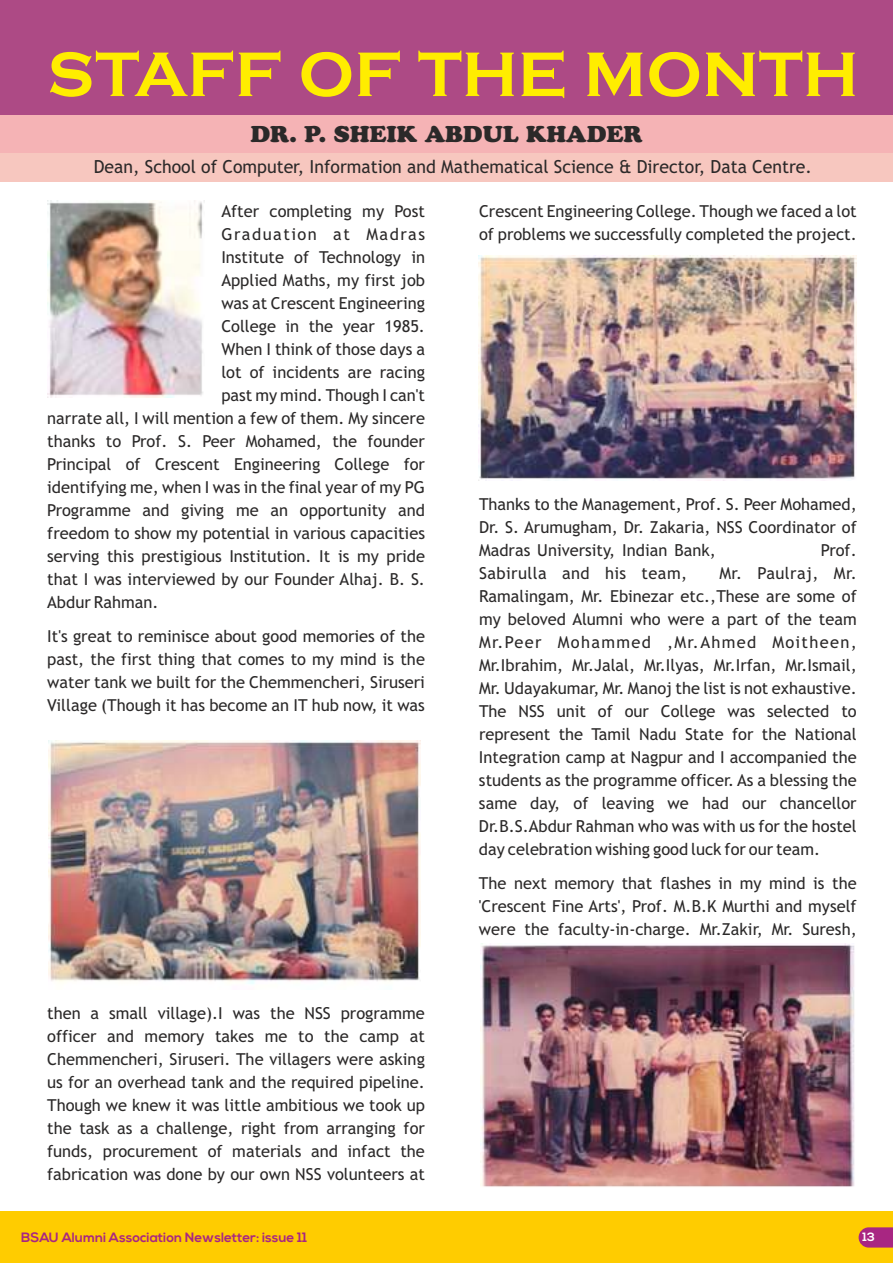
<style>
.page{position:relative;width:893px;height:1263px;background:#fff}
.page>*{position:absolute;margin:0;border:0;box-sizing:border-box;transform-origin:0 0}
.t1{font:700 65.1px "Copperplate Gothic";color:#ffed00}
.t2{font:700 22.65px "Cooper Black Std";color:#2b2929;scale:1.04 1}
.t3{font:18px "Trebuchet MS";color:#2b2929}
.t4{font:16.5px/23px "Trebuchet MS";color:#2b2929;text-align:justify}
.t5{font:16.5px "Trebuchet MS";letter-spacing:.025em;color:#2b2929}
.t6{font:16.5px "Trebuchet MS";letter-spacing:.08em;color:#2b2929}
.t7{font:16.5px "Trebuchet MS";letter-spacing:.09em;color:#2b2929}
.t8{font:700 13.5px "Nexa";color:#a82682}
.t9{font:700 12px "Nexa";color:#fff}
</style>
<div class="page">
<div style="left:0;top:0;width:893px;height:116px;background:#ad4a85"></div>
<div style="left:0;top:116px;width:893px;height:37px;background:#f5b3b5"></div>
<div style="left:0;top:153px;width:893px;height:29px;background:#f7c7bf"></div>
<img style="left:47px;top:201px;width:158px;height:197px">
<img style="left:48px;top:740px;width:373px;height:244px">
<img style="left:479px;top:255px;width:378px;height:226px">
<img style="left:481px;top:944px;width:374px;height:243px">
<div style="left:0;top:1212px;width:893px;height:51px;background:#fc0"></div>
<svg style="left:859px;top:1227px;width:34px;height:20px"></svg>
<h1 class="t1" style="left:47px;top:35px;width:813px">STAFF OF THE MONTH</h1>
<h2 class="t2" style="left:250px;top:126px;width:379px">DR. P. SHEIK ABDUL KHADER</h2>
<p class="t3" style="left:94px;top:160px;width:720px">Dean, School of Computer, Information and Mathematical Science &amp; Director, Data Centre.</p>
<p class="t4" style="left:221px;top:201px;width:205px">After completing my Post</p>
<p class="t4" style="left:479px;top:201px;width:379px">Crescent Engineering College. Though we faced a lot</p>
<p class="t7" style="left:221px;top:228px;width:205px">Graduation at Madras</p>
<p class="t4" style="left:479px;top:224px;width:379px">of problems we successfully completed the project.</p>
<p class="t4" style="left:47px;top:247px;width:379px;text-align:right">Institute of Technology in<br>Applied Maths, my first job<br>was at Crescent Engineering<br>College in the year 1985.<br>When I think of those days a<br>lot of incidents are racing<br>past my mind. Though I can't<br>narrate all, I will mention a few of them. My sincere thanks to Prof. S. Peer Mohamed, the founder Principal of Crescent Engineering College for identifying me, when I was in the final year of my PG</p>
<p class="t4" style="left:479px;top:494px;width:379px">Thanks to the Management, Prof. S. Peer Mohamed,</p>
<p class="t4" style="left:47px;top:500px;width:379px">Programme and giving me an opportunity and</p>
<p class="t4" style="left:479px;top:517px;width:379px">Dr. S. Arumugham, Dr. Zakaria, NSS Coordinator of</p>
<p class="t4" style="left:47px;top:523px;width:379px">freedom to show my potential in various capacities</p>
<p class="t4" style="left:479px;top:540px;width:238px">Madras University, Indian Bank,</p>
<p class="t4" style="left:821px;top:540px;width:37px">Prof.</p>
<p class="t4" style="left:47px;top:546px;width:379px">serving this prestigious Institution. It is my pride</p>
<p class="t5" style="left:479px;top:567px;width:210px">Sabirulla and his team,</p>
<p class="t5" style="left:719px;top:567px;width:139px">Mr. Paulraj, Mr.</p>
<p class="t4" style="left:47px;top:569px;width:379px">that I was interviewed by our Founder Alhaj. B. S.</p>
<p class="t4" style="left:479px;top:586px;width:379px">Ramalingam, Mr. Ebinezar etc.,These are some of</p>
<p class="t4" style="left:47px;top:592px;width:113px">Abdur Rahman.</p>
<p class="t4" style="left:479px;top:609px;width:379px">my beloved Alumni who were a part of the team</p>
<p class="t4" style="left:47px;top:626px;width:379px">It's great to reminisce about good memories of the</p>
<p class="t6" style="left:479px;top:636px;width:379px">Mr.Peer Mohammed ,Mr.Ahmed Moitheen,</p>
<p class="t4" style="left:47px;top:649px;width:379px">past, the first thing that comes to my mind is the</p>
<p class="t4" style="left:479px;top:655px;width:379px">Mr.Ibrahim, Mr.Jalal, Mr.Ilyas, Mr.Irfan, Mr.Ismail,</p>
<p class="t4" style="left:47px;top:672px;width:379px">water tank we built for the Chemmencheri, Siruseri</p>
<p class="t4" style="left:479px;top:678px;width:379px">Mr. Udayakumar, Mr. Manoj the list is not exhaustive.</p>
<p class="t4" style="left:47px;top:695px;width:379px">Village (Though it has become an IT hub now, it was</p>
<p class="t4" style="left:479px;top:701px;width:379px">The NSS unit of our College was selected to represent the Tamil Nadu State for the National Integration camp at Nagpur and I accompanied the students as the programme officer. As a blessing the same day, of leaving we had our chancellor Dr.B.S.Abdur Rahman who was with us for the hostel day celebration wishing good luck for our team.</p>
<p class="t4" style="left:479px;top:873px;width:379px">The next memory that flashes in my mind is the 'Crescent Fine Arts', Prof. M.B.K Murthi and myself were the faculty-in-charge. Mr.Zakir, Mr. Suresh,</p>
<p class="t4" style="left:47px;top:1003px;width:379px">then a small village).I was the NSS programme officer and memory takes me to the camp at Chemmencheri, Siruseri. The villagers were asking us for an overhead tank and the required pipeline.<br>Though we knew it was little ambitious we took up the task as a challenge, right from arranging for funds, procurement of materials and infact the fabrication was done by our own NSS volunteers at</p>
<p class="t8" style="left:21px;top:1231px;width:288px">BSAU Alumni Association Newsletter: issue 11</p>
<p class="t9" style="left:862px;top:1232px;width:14px">13</p>
</div>
